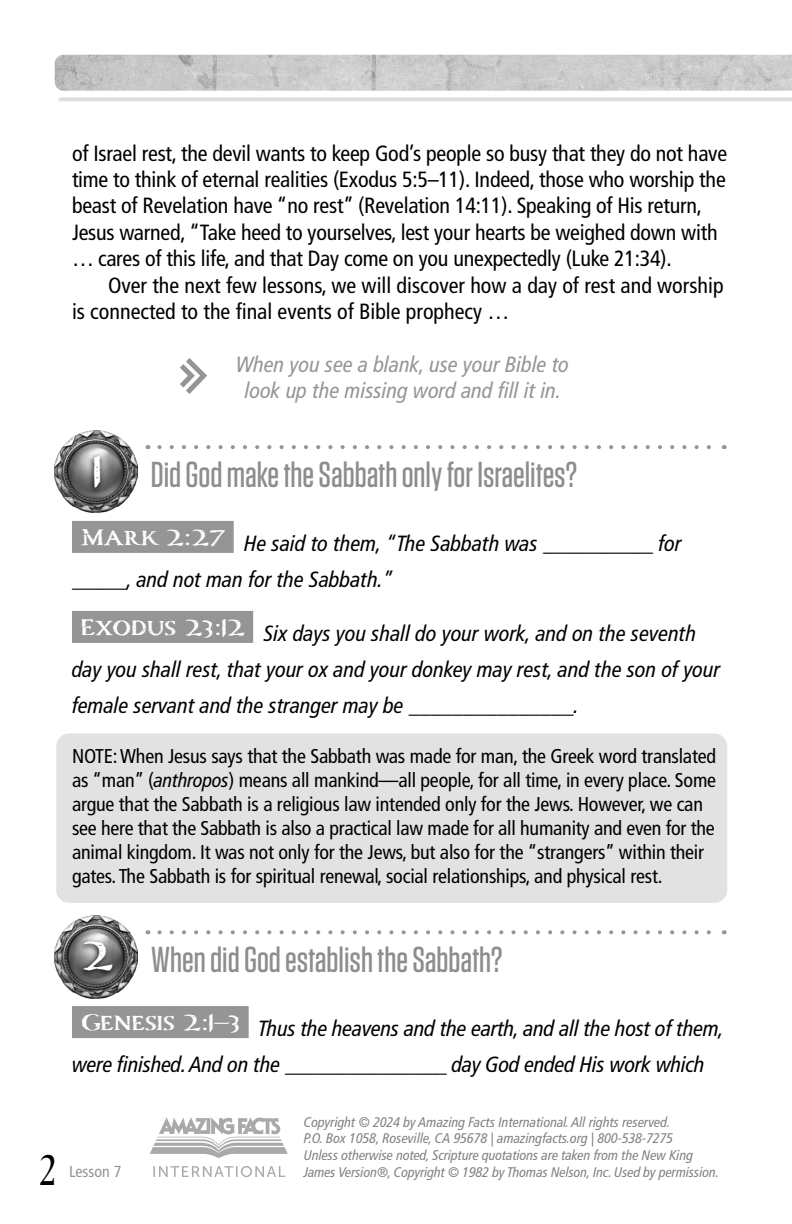
<style>
.page{position:relative;width:792px;height:1224px;background:#fff}
.page>*{position:absolute;margin:0;border:0;box-sizing:border-box;transform-origin:0 0}
.Compass_Numbers{font:700 50px "Carta Marina";color:#fff}
.t1{font:44px "Desire Pro";color:#000}
.Questions_1{font:500 36px "Tungsten";color:#8d8d8d}
.Main_Copy{font:condensed 22px/26.4px "Frutiger LT Pro";letter-spacing:-.01em;color:#000}
.Scripture_with_blanks{font:italic condensed 22px/36px "Frutiger LT Pro";color:#000}
.Instructions{font:italic condensed 22px/26.4px "Frutiger LT Pro";color:#959595;text-align:center}
.NOTE{font:condensed 20px/24px "Frutiger LT Pro";letter-spacing:-.01em;color:#000}
.t2{font:condensed 16px "Frutiger LT Pro";color:#949494}
.t3{font:italic condensed 14px/16.8px "Frutiger LT Pro";letter-spacing:-.005em;color:#818181}
.s1{font-style:italic}
</style>
<div class="page">
<img style="left:55px;top:55px;width:737px;height:36px">
<hr style="left:60px;top:97px;width:732px;height:4px;background:#dedede">
<div style="left:72px;top:521px;width:162px;height:32px;background:#959595"></div>
<div style="left:72px;top:611px;width:181px;height:32px;background:#959595"></div>
<div style="left:72px;top:1006px;width:177px;height:32px;background:#959595"></div>
<img style="left:54px;top:431px;width:83px;height:82px">
<div style="left:87px;top:452px;width:19px;height:43px;background:#000;opacity:.75"></div>
<img style="left:54px;top:916px;width:83px;height:82px">
<div style="left:77px;top:938px;width:40px;height:40px;background:#000;opacity:.75"></div>
<svg style="left:180px;top:358px;width:27px;height:36px"></svg>
<svg style="left:159px;top:445px;width:552px;height:4px"></svg>
<div style="left:56px;top:733px;width:671px;height:170px;background:#e2e2e2;border-radius:13px"></div>
<svg style="left:159px;top:930px;width:552px;height:4px"></svg>
<svg style="left:153px;top:1166px;width:132px;height:11px"></svg>
<svg style="left:150px;top:1117px;width:138px;height:41px"></svg>
<p class="Main_Copy" style="left:72px;top:140px;width:657px">of Israel rest, the devil wants to keep God’s people so busy that they do not have time to think of eternal realities (Exodus 5:5–11). Indeed, those who worship the beast of Revelation have “no rest” (Revelation 14:11). Speaking of His return, Jesus warned, “Take heed to yourselves, lest your hearts be weighed down with … cares of this life, and that Day come on you unexpectedly (Luke 21:34).</p>
<p class="Main_Copy" style="left:72px;top:272px;width:653px;text-indent:36px">Over the next few lessons, we will discover how a day of rest and worship is connected to the final events of Bible prophecy …</p>
<p class="Instructions" style="left:236px;top:351px;width:335px">When you see a blank, use your Bible to look up the missing word and fill it in.</p>
<p class="Compass_Numbers" style="left:93px;top:440px;width:12px">1</p>
<p class="Questions_1" style="left:151px;top:456px;width:428px">Did God make the Sabbath only for Israelites?</p>
<p class="Scripture_with_blanks" style="left:72px;top:525px;width:611px;text-indent:8px"><sup>Mark</sup> <sup>2:27</sup> He said to them, “The Sabbath was __________ for _____, and not man for the Sabbath.”</p>
<p class="Scripture_with_blanks" style="left:72px;top:615px;width:650px;text-indent:8px"><sup>Exodus</sup> <sup>23:12</sup> Six days you shall do your work, and on the seventh day you shall rest, that your ox and your donkey may rest, and the son of your female servant and the stranger may be _______________.</p>
<p class="NOTE" style="left:72px;top:745px;width:646px">NOTE: When Jesus says that the Sabbath was made for man, the Greek word translated as “man” (<span class="s1">anthropos</span>) means all mankind—all people, for all time, in every place. Some argue that the Sabbath is a religious law intended only for the Jews. However, we can see here that the Sabbath is also a practical law made for all humanity and even for the animal kingdom. It was not only for the Jews, but also for the “strangers” within their gates. The Sabbath is for spiritual renewal, social relationships, and physical rest.</p>
<p class="Compass_Numbers" style="left:82px;top:925px;width:33px">2</p>
<p class="Questions_1" style="left:151px;top:941px;width:353px">When did God establish the Sabbath?</p>
<p class="Scripture_with_blanks" style="left:72px;top:1011px;width:654px;text-indent:8px"><sup>Genesis</sup> <sup>2:1–3</sup> Thus the heavens and the earth, and all the host of them, were finished. And on the _______________ day God ended His work which</p>
<p class="t3" style="left:304px;top:1113px;width:417px">Copyright © 2024 by Amazing Facts International. All rights reserved.<br>P.O. Box 1058, Roseville, CA 95678 | amazingfacts.org | 800-538-7275<br>Unless otherwise noted, Scripture quotations are taken from the New King James Version®, Copyright © 1982 by Thomas Nelson, Inc. Used by permission.</p>
<h2 class="t1" style="left:40px;top:1144px;width:17px">2</h2>
<p class="t2" style="left:69px;top:1162px;width:54px">Lesson 7</p>
</div>
